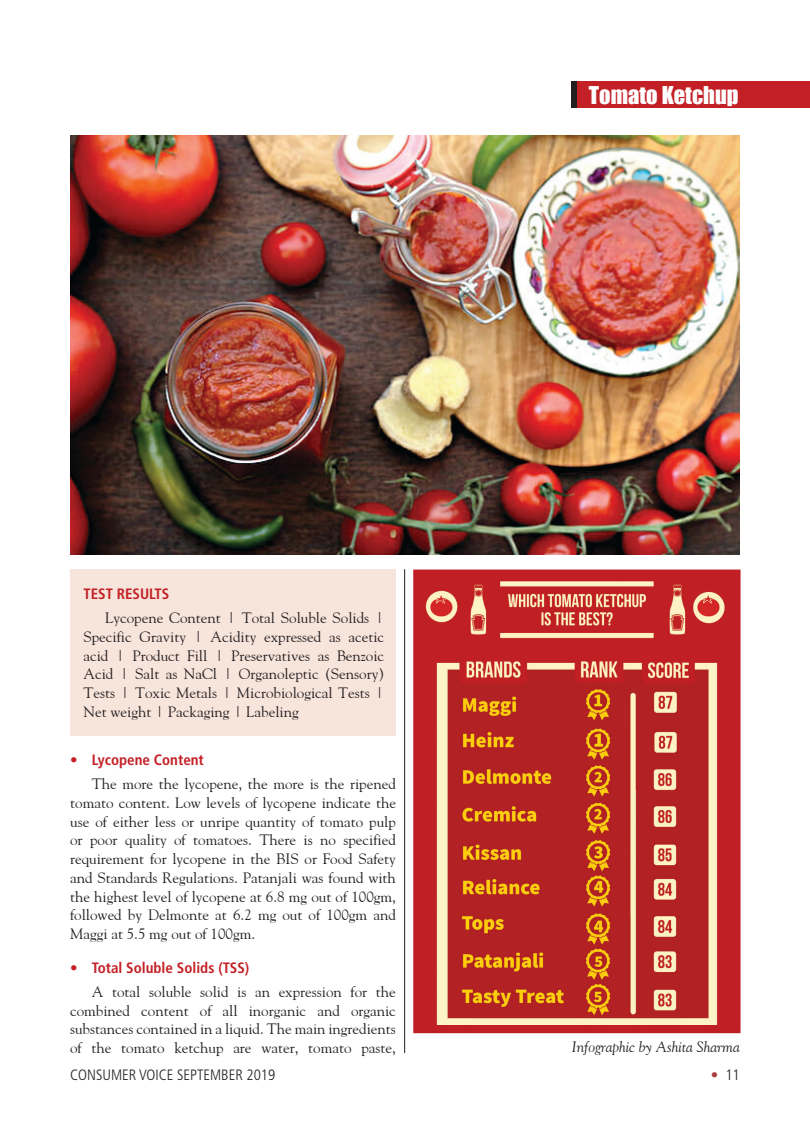
<style>
.page{position:relative;width:810px;height:1134px;background:#fff}
.page>*{position:absolute;margin:0;border:0;box-sizing:border-box;transform-origin:0 0}
.t1{font:22.5px "Impact";color:#fff}
.t2{font:15px/18.8px "Gaudiya";color:#231f20;text-align:justify}
.t3{font:700 condensed 15px "Frutiger";color:#c32025}
.t4{font:300 condensed 15px "Frutiger";color:#231f20}
.t5{font:italic 15px "Gaudiya";color:#231f20}
.s1{color:#ad3d3c}
</style>
<div class="page">
<img style="left:70px;top:135px;width:670px;height:420px">
<div style="left:71px;top:570px;width:325px;height:166px;background:#f7e4db"></div>
<div style="left:571px;top:81px;width:12px;height:27px;background:#231f20"></div>
<div style="left:577px;top:81px;width:233px;height:27px;background:#c32025"></div>
<div style="left:414px;top:570px;width:326px;height:462px;background:#c02025"></div>
<img style="left:425px;top:581px;width:300px;height:444px">
<div style="left:413px;top:570px;width:328px;height:463px;border:2px solid #c02025"></div>
<hr style="left:404px;top:569px;width:1px;height:484px;background:#231f20">
<h1 class="t1" style="left:589px;top:78px;width:151px">Tomato Ketchup</h1>
<p class="t3" style="left:83px;top:585px;width:87px">TEST RESULTS</p>
<p class="t2" style="left:83px;top:608px;width:302px;text-indent:22px">Lycopene Content | Total Soluble Solids | Specific Gravity | Acidity expressed as acetic acid | Product Fill | Preservatives as Benzoic Acid | Salt as NaCl | Organoleptic (Sensory)<br>Tests | Toxic Metals | Microbiological Tests | Net weight | Packaging | Labeling</p>
<p class="t3" style="left:70px;top:751px;width:135px">• Lycopene Content</p>
<p class="t2" style="left:70px;top:774px;width:327px;text-indent:22px">The more the lycopene, the more is the ripened tomato content. Low levels of lycopene indicate the use of either less or unripe quantity of tomato pulp or poor quality of tomatoes. There is no specified requirement for lycopene in the BIS or Food Safety and Standards Regulations. Patanjali was found with the highest level of lycopene at 6.8 mg out of 100gm, followed by Delmonte at 6.2 mg out of 100gm and Maggi at 5.5 mg out of 100gm.</p>
<p class="t3" style="left:70px;top:958px;width:181px">• Total Soluble Solids (TSS)</p>
<p class="t2" style="left:70px;top:982px;width:327px;text-indent:22px">A total soluble solid is an expression for the combined content of all inorganic and organic substances contained in a liquid. The main ingredients of the tomato ketchup are water, tomato paste,</p>
<p class="t5" style="left:572px;top:1038px;width:169px">Infographic by Ashita Sharma</p>
<p class="t4" style="left:70px;top:1066px;width:207px">CONSUMER VOICE SEPTEMBER 2019</p>
<p class="t4" style="left:711px;top:1066px;width:31px"><span class="s1">•</span> 11</p>
</div>
